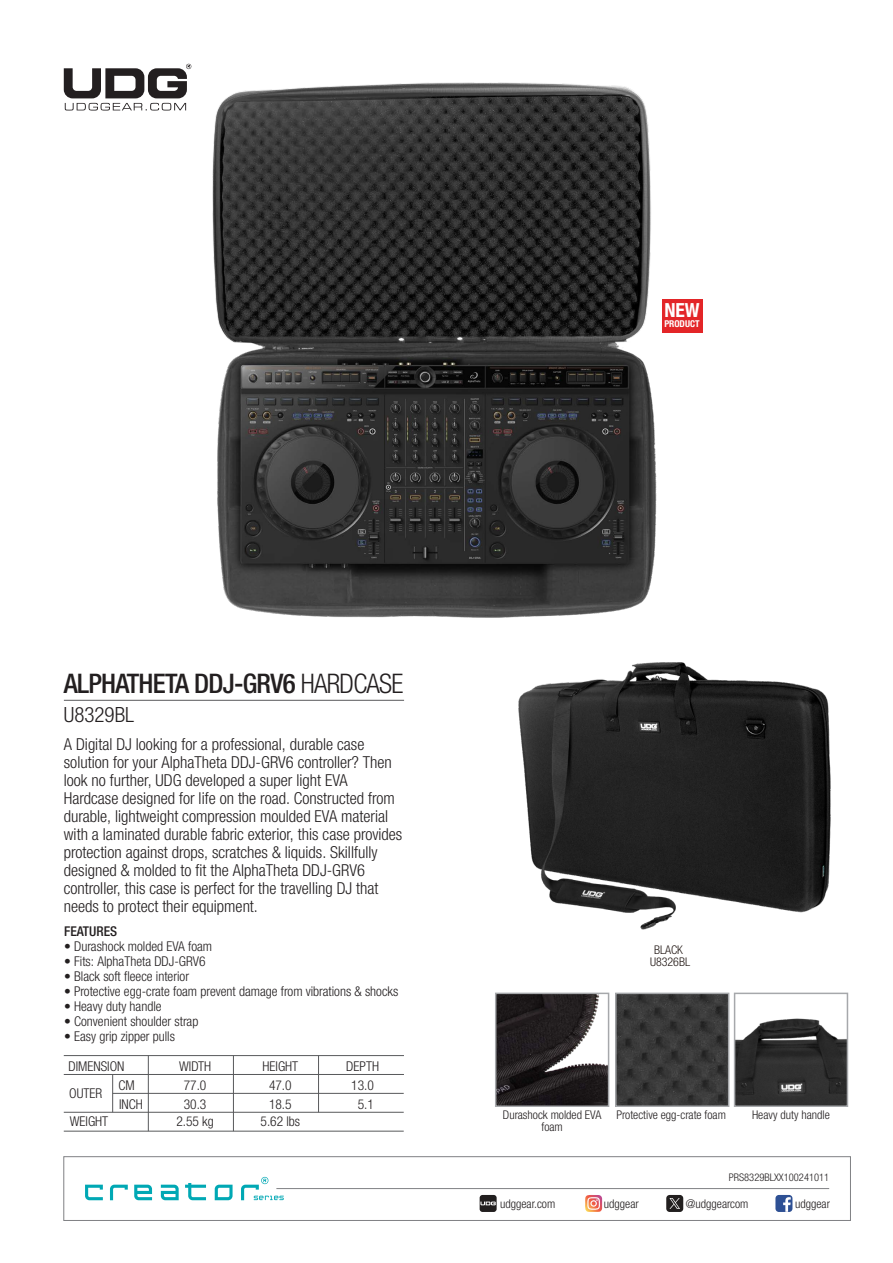
<style>
.page{position:relative;width:893px;height:1263px;background:#fff}
.page>*{position:absolute;margin:0;border:0;box-sizing:border-box;transform-origin:0 0}
.t1{font:500 condensed 27px "Helvetica Neue";letter-spacing:-.025em;color:#231f20}
.t2{font:300 condensed 21px "Helvetica Neue";color:#231f20}
.t3{font:700 condensed 19.5px "Helvetica Neue";color:#fff}
.t4{font:300 condensed 16.5px/18px "Helvetica Neue";color:#231f20}
.t5{font:300 condensed 13.5px/19px "Helvetica Neue";color:#231f20}
.t6{font:500 condensed 13.5px "Helvetica Neue";color:#231f20}
.t7{font:300 condensed 12px "Helvetica Neue";color:#231f20}
.t8{font:300 condensed 12px/12px "Helvetica Neue";color:#241a17;text-align:center}
.t9{font:300 condensed 10.5px "Helvetica Neue";color:#231f20}
.t10{font:700 condensed 9.45px "Helvetica Neue";color:#fff}
.s1{font-weight:300}
</style>
<div class="page">
<div style="left:64px;top:1156px;width:787px;height:65px;background:#fff;border:1px solid #808184"></div>
<svg style="left:64px;top:64px;width:127px;height:47px"></svg>
<img style="left:618px;top:995px;width:108px;height:109px">
<div style="left:615px;top:992px;width:114px;height:115px;border:2px solid #a6a8ab"></div>
<img style="left:498px;top:995px;width:108px;height:109px">
<div style="left:495px;top:992px;width:114px;height:115px;border:2px solid #a6a8ab"></div>
<hr style="left:276px;top:1188px;width:553px;height:1px;background:#808184">
<hr style="left:64px;top:700px;width:340px;height:1px;background:#58595b">
<svg style="left:85px;top:1177px;width:199px;height:23px"></svg>
<img style="left:737px;top:1018px;width:108px;height:86px">
<div style="left:734px;top:992px;width:114px;height:115px;border:2px solid #a6a8ab"></div>
<img style="left:518px;top:662px;width:313px;height:268px">
<img style="left:212px;top:82px;width:457px;height:536px">
<div style="left:662px;top:299px;width:41px;height:33px;background:#e32528"></div>
<hr style="left:64px;top:1055px;width:340px;height:1px;background:#58595b">
<hr style="left:64px;top:1074px;width:340px;height:1px;background:#58595b">
<hr style="left:113px;top:1093px;width:291px;height:1px;background:#58595b">
<hr style="left:64px;top:1131px;width:340px;height:1px;background:#58595b">
<hr style="left:64px;top:1112px;width:340px;height:1px;background:#58595b">
<hr style="left:148px;top:1055px;width:1px;height:76px;background:#58595b">
<hr style="left:318px;top:1055px;width:1px;height:57px;background:#58595b">
<hr style="left:233px;top:1055px;width:1px;height:76px;background:#58595b">
<hr style="left:112px;top:1074px;width:1px;height:38px;background:#58595b">
<div style="left:775px;top:1195px;width:17px;height:17px;background:#2e5094;border-radius:3px"></div>
<svg style="left:783px;top:1197px;width:8px;height:15px"></svg>
<svg style="left:585px;top:1195px;width:17px;height:17px"></svg>
<div style="left:666px;top:1195px;width:17px;height:17px;background:#221f1f;border-radius:3px"></div>
<svg style="left:669px;top:1198px;width:11px;height:11px"></svg>
<svg style="left:480px;top:1195px;width:17px;height:17px"></svg>
<p class="t3" style="left:664px;top:294px;width:37px">NEW</p>
<p class="t10" style="left:664px;top:316px;width:37px">PRODUCT</p>
<h1 class="t1" style="left:64px;top:664px;width:341px">ALPHATHETA DDJ-GRV6 <span class="s1">HARDCASE</span></h1>
<p class="t2" style="left:64px;top:699px;width:72px">U8329BL</p>
<p class="t4" style="left:64px;top:734px;width:340px">A Digital DJ looking for a professional, durable case solution for your AlphaTheta DDJ-GRV6 controller? Then look no further, UDG developed a super light EVA Hardcase designed for life on the road. Constructed from durable, lightweight compression moulded EVA material with a laminated durable fabric exterior, this case provides protection against drops, scratches &amp; liquids. Skillfully designed &amp; molded to fit the AlphaTheta DDJ-GRV6 controller, this case is perfect for the travelling DJ that needs to protect their equipment.</p>
<p class="t6" style="left:64px;top:921px;width:55px">FEATURES</p>
<p class="t5" style="left:64px;top:936px;width:149px">• Durashock molded EVA foam</p>
<p class="t5" style="left:64px;top:951px;width:143px">• Fits: AlphaTheta DDJ-GRV6</p>
<p class="t5" style="left:64px;top:966px;width:126px">• Black soft fleece interior</p>
<p class="t5" style="left:64px;top:981px;width:336px">• Protective egg-crate foam prevent damage from vibrations &amp; shocks</p>
<p class="t5" style="left:64px;top:996px;width:99px">• Heavy duty handle</p>
<p class="t5" style="left:64px;top:1011px;width:136px">• Convenient shoulder strap</p>
<p class="t5" style="left:64px;top:1026px;width:112px">• Easy grip zipper pulls</p>
<p class="t5" style="left:69px;top:1056px;width:57px">DIMENSION</p>
<p class="t5" style="left:179px;top:1056px;width:33px">WIDTH</p>
<p class="t5" style="left:262px;top:1056px;width:37px">HEIGHT</p>
<p class="t5" style="left:346px;top:1056px;width:34px">DEPTH</p>
<p class="t5" style="left:69px;top:1083px;width:34px">OUTER</p>
<p class="t5" style="left:70px;top:1111px;width:40px">WEIGHT</p>
<p class="t5" style="left:119px;top:1075px;width:26px">CM<br>INCH</p>
<p class="t5" style="left:184px;top:1075px;width:24px">77.0</p>
<p class="t5" style="left:269px;top:1075px;width:24px">47.0</p>
<p class="t5" style="left:351px;top:1075px;width:24px">13.0</p>
<p class="t5" style="left:176px;top:1111px;width:39px">2.55 kg</p>
<p class="t5" style="left:261px;top:1111px;width:41px">5.62 lbs</p>
<p class="t5" style="left:184px;top:1094px;width:24px">30.3</p>
<p class="t5" style="left:269px;top:1094px;width:24px">18.5</p>
<p class="t5" style="left:358px;top:1094px;width:18px">5.1</p>
<p class="t8" style="left:650px;top:943px;width:42px">BLACK<br>U8326BL</p>
<p class="t7" style="left:503px;top:1106px;width:100px">Durashock molded EVA</p>
<p class="t7" style="left:617px;top:1106px;width:111px">Protective egg-crate foam</p>
<p class="t7" style="left:541px;top:1118px;width:23px">foam</p>
<p class="t7" style="left:752px;top:1106px;width:79px">Heavy duty handle</p>
<p class="t9" style="left:729px;top:1169px;width:102px">PRS8329BLXX100241011</p>
<p class="t7" style="left:500px;top:1194px;width:57px">udggear.com</p>
<p class="t7" style="left:604px;top:1194px;width:36px">udggear</p>
<p class="t7" style="left:686px;top:1194px;width:64px">@udggearcom</p>
<p class="t7" style="left:795px;top:1194px;width:36px">udggear</p>
</div>
